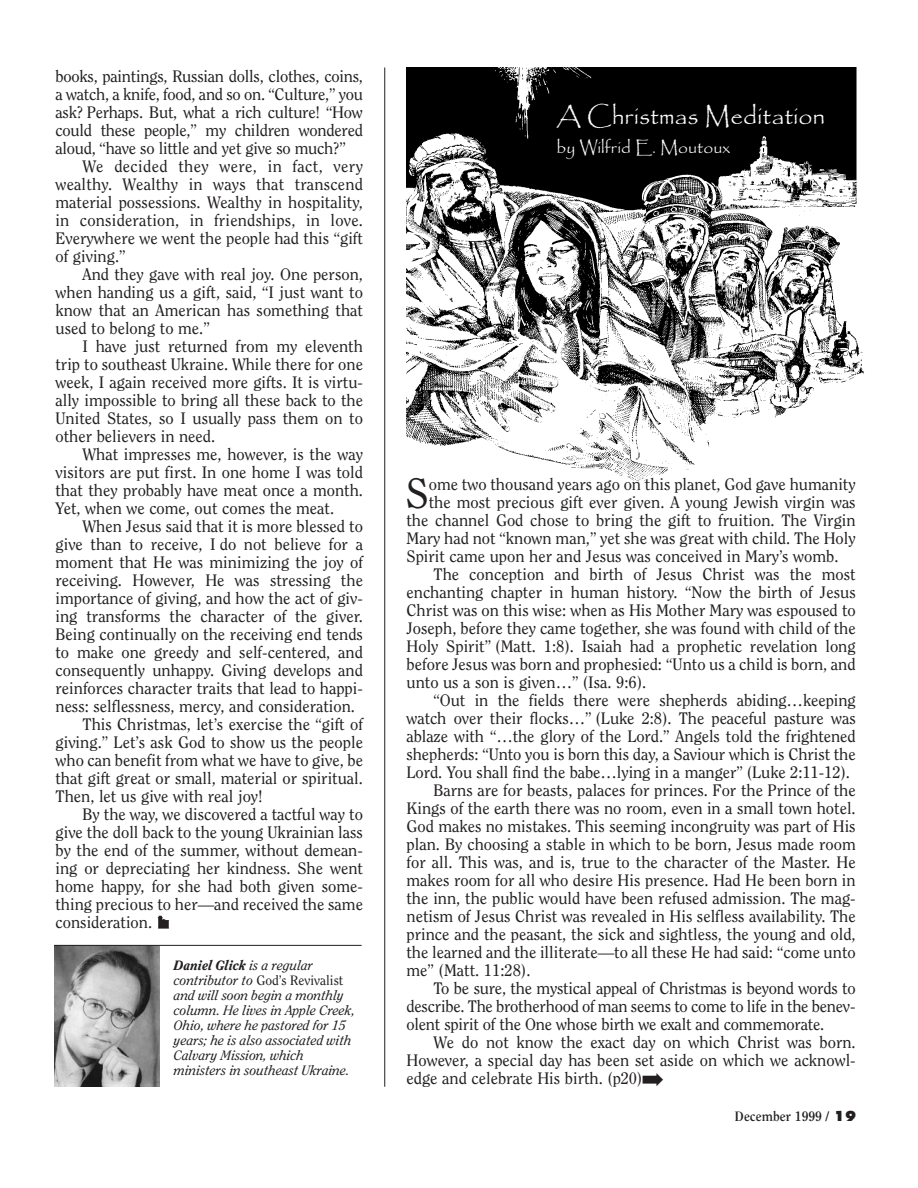
<style>
.page{position:relative;width:918px;height:1188px;background:#fff}
.page>*{position:absolute;margin:0;border:0;box-sizing:border-box;transform-origin:0 0}
.t1{font:42.15px "Clearface";color:#231f20}
.t2{font:30px "Papyrus ICG";color:#fff}
.t3{font:21px "Papyrus ICG";color:#fff}
.t4{font:16.5px/18px "Clearface";color:#231f20;text-align:justify}
.t5{font:italic 13.5px/15px "Clearface";color:#231f20}
.t6{font:700 13.5px "Clearface";color:#231f20}
.s1{font-weight:800}
.s2{font-style:normal}
.s3{font-family:"Futura";font-weight:800}
</style>
<div class="page">
<hr style="left:384px;top:68px;width:1px;height:1019px;background:#231f20">
<img style="left:54px;top:946px;width:106px;height:141px">
<hr style="left:54px;top:945px;width:308px;height:1px;background:#231f20">
<svg style="left:158px;top:915px;width:11px;height:13px"></svg>
<img style="left:406px;top:68px;width:459px;height:415px">
<p class="t4" style="left:55px;top:68px;width:309px">books, paintings, Russian dolls, clothes, coins, a watch, a knife, food, and so on. “Culture,” you ask? Perhaps. But, what a rich culture! “How could these people,” my children wondered aloud, “have so little and yet give so much?”</p>
<p class="t4" style="left:55px;top:158px;width:309px;text-indent:27px">We decided they were, in fact, very wealthy. Wealthy in ways that transcend material possessions. Wealthy in hospitality, in consideration, in friendships, in love.<br>Everywhere we went the people had this “gift of giving.”</p>
<p class="t4" style="left:55px;top:266px;width:309px;text-indent:27px">And they gave with real joy. One person, when handing us a gift, said, “I just want to know that an American has something that used to belong to me.”</p>
<p class="t4" style="left:55px;top:338px;width:309px;text-indent:27px">I have just returned from my eleventh trip to southeast Ukraine. While there for one week, I again received more gifts. It is virtu&shy;ally impossible to bring all these back to the United States, so I usually pass them on to other believers in need.</p>
<p class="t4" style="left:55px;top:446px;width:309px;text-indent:27px">What impresses me, however, is the way visitors are put first. In one home I was told that they probably have meat once a month.<br>Yet, when we come, out comes the meat.</p>
<p class="t4" style="left:82px;top:518px;width:282px">When Jesus said that it is more blessed to</p>
<p class="t4" style="left:55px;top:536px;width:309px">give than to receive, I do not believe for a</p>
<p class="t4" style="left:55px;top:554px;width:309px">moment that He was minimizing the joy of</p>
<p class="t4" style="left:55px;top:572px;width:309px">receiving. However, He was stressing the</p>
<p class="t4" style="left:55px;top:590px;width:309px">importance of giving, and how the act of giv-</p>
<p class="t4" style="left:55px;top:608px;width:309px">ing transforms the character of the giver.</p>
<p class="t4" style="left:55px;top:626px;width:309px">Being continually on the receiving end tends</p>
<p class="t4" style="left:55px;top:644px;width:309px">to make one greedy and self-centered, and</p>
<p class="t4" style="left:55px;top:662px;width:309px">consequently unhappy. Giving develops and</p>
<p class="t4" style="left:55px;top:680px;width:309px">reinforces character traits that lead to happi-</p>
<p class="t4" style="left:55px;top:698px;width:301px">ness: selflessness, mercy, and consideration.</p>
<p class="t4" style="left:82px;top:716px;width:282px">This Christmas, let’s exercise the “gift of</p>
<p class="t4" style="left:55px;top:734px;width:309px">giving.” Let’s ask God to show us the people</p>
<p class="t4" style="left:55px;top:752px;width:309px">who can benefit from what we have to give, be</p>
<p class="t4" style="left:55px;top:770px;width:309px">that gift great or small, material or spiritual.</p>
<p class="t4" style="left:55px;top:788px;width:209px">Then, let us give with real joy!</p>
<p class="t4" style="left:82px;top:806px;width:282px">By the way, we discovered a tactful way to</p>
<p class="t4" style="left:55px;top:824px;width:309px">give the doll back to the young Ukrainian lass</p>
<p class="t4" style="left:55px;top:842px;width:309px">by the end of the summer, without demean-</p>
<p class="t4" style="left:55px;top:860px;width:309px">ing or depreciating her kindness. She went</p>
<p class="t4" style="left:55px;top:878px;width:309px">home happy, for she had both given some-</p>
<p class="t4" style="left:55px;top:896px;width:309px">thing precious to her—and received the same</p>
<p class="t4" style="left:55px;top:914px;width:98px">consideration.</p>
<p class="t5" style="left:174px;top:959px;width:183px"><span class="s1">Daniel Glick</span> is a regular contributor to <span class="s2">God’s Revivalist </span>and will soon begin a monthly column. He lives in Apple Creek,<br>Ohio, where he pastored for 15 years; he is also associated with<br>Calvary Mission, which ministers in southeast Ukraine.</p>
<h2 class="t2" style="left:556px;top:105px;width:270px">A Christmas Meditation</h2>
<p class="t3" style="left:556px;top:139px;width:175px">by Wilfrid E. Moutoux</p>
<h1 class="t1" style="left:405px;top:476px;width:25px">S</h1>
<p class="t4" style="left:429px;top:477px;width:428px">ome two thousand years ago on this planet, God gave humanity</p>
<p class="t4" style="left:429px;top:495px;width:428px">the most precious gift ever given. A young Jewish virgin was</p>
<p class="t4" style="left:407px;top:513px;width:451px">the channel God chose to bring the gift to fruition. The Virgin</p>
<p class="t4" style="left:407px;top:531px;width:451px">Mary had not “known man,” yet she was great with child. The Holy</p>
<p class="t4" style="left:407px;top:549px;width:434px">Spirit came upon her and Jesus was conceived in Mary’s womb.</p>
<p class="t4" style="left:433px;top:567px;width:424px">The conception and birth of Jesus Christ was the most</p>
<p class="t4" style="left:407px;top:585px;width:451px">enchanting chapter in human history. “Now the birth of Jesus</p>
<p class="t4" style="left:407px;top:603px;width:451px">Christ was on this wise: when as His Mother Mary was espoused to</p>
<p class="t4" style="left:407px;top:621px;width:451px">Joseph, before they came together, she was found with child of the</p>
<p class="t4" style="left:407px;top:639px;width:451px">Holy Spirit” (Matt. 1:8). Isaiah had a prophetic revelation long</p>
<p class="t4" style="left:407px;top:657px;width:451px">before Jesus was born and prophesied: “Unto us a child is born, and</p>
<p class="t4" style="left:407px;top:675px;width:241px">unto us a son is given…” (Isa. 9:6).</p>
<p class="t4" style="left:433px;top:693px;width:424px">“Out in the fields there were shepherds abiding…keeping</p>
<p class="t4" style="left:407px;top:711px;width:451px">watch over their flocks…” (Luke 2:8). The peaceful pasture was</p>
<p class="t4" style="left:407px;top:729px;width:451px">ablaze with “…the glory of the Lord.” Angels told the frightened</p>
<p class="t4" style="left:407px;top:747px;width:451px">shepherds: “Unto you is born this day, a Saviour which is Christ the</p>
<p class="t4" style="left:407px;top:765px;width:445px">Lord. You shall find the babe…lying in a manger” (Luke 2:11-12).</p>
<p class="t4" style="left:433px;top:783px;width:424px">Barns are for beasts, palaces for princes. For the Prince of the</p>
<p class="t4" style="left:407px;top:801px;width:451px">Kings of the earth there was no room, even in a small town hotel.</p>
<p class="t4" style="left:407px;top:819px;width:451px">God makes no mistakes. This seeming incongruity was part of His</p>
<p class="t4" style="left:407px;top:837px;width:451px">plan. By choosing a stable in which to be born, Jesus made room</p>
<p class="t4" style="left:407px;top:855px;width:451px">for all. This was, and is, true to the character of the Master. He</p>
<p class="t4" style="left:407px;top:873px;width:451px">makes room for all who desire His presence. Had He been born in</p>
<p class="t4" style="left:407px;top:891px;width:451px">the inn, the public would have been refused admission. The mag-</p>
<p class="t4" style="left:407px;top:909px;width:451px">netism of Jesus Christ was revealed in His selfless availability. The</p>
<p class="t4" style="left:407px;top:927px;width:451px">prince and the peasant, the sick and sightless, the young and old,</p>
<p class="t4" style="left:407px;top:945px;width:451px">the learned and the illiterate—to all these He had said: “come unto</p>
<p class="t4" style="left:407px;top:963px;width:126px">me” (Matt. 11:28).</p>
<p class="t4" style="left:433px;top:981px;width:424px">To be sure, the mystical appeal of Christmas is beyond words to</p>
<p class="t4" style="left:407px;top:999px;width:450px">describe. The brotherhood of man seems to come to life in the benev-</p>
<p class="t4" style="left:407px;top:1017px;width:419px">olent spirit of the One whose birth we exalt and commemorate.</p>
<p class="t4" style="left:433px;top:1035px;width:424px">We do not know the exact day on which Christ was born.</p>
<p class="t4" style="left:407px;top:1053px;width:451px">However, a special day has been set aside on which we acknowl-</p>
<p class="t4" style="left:407px;top:1071px;width:259px">edge and celebrate His birth. (p20)➡</p>
<p class="t6" style="left:735px;top:1110px;width:123px">December 1999 / <span class="s3">19</span></p>
</div>
